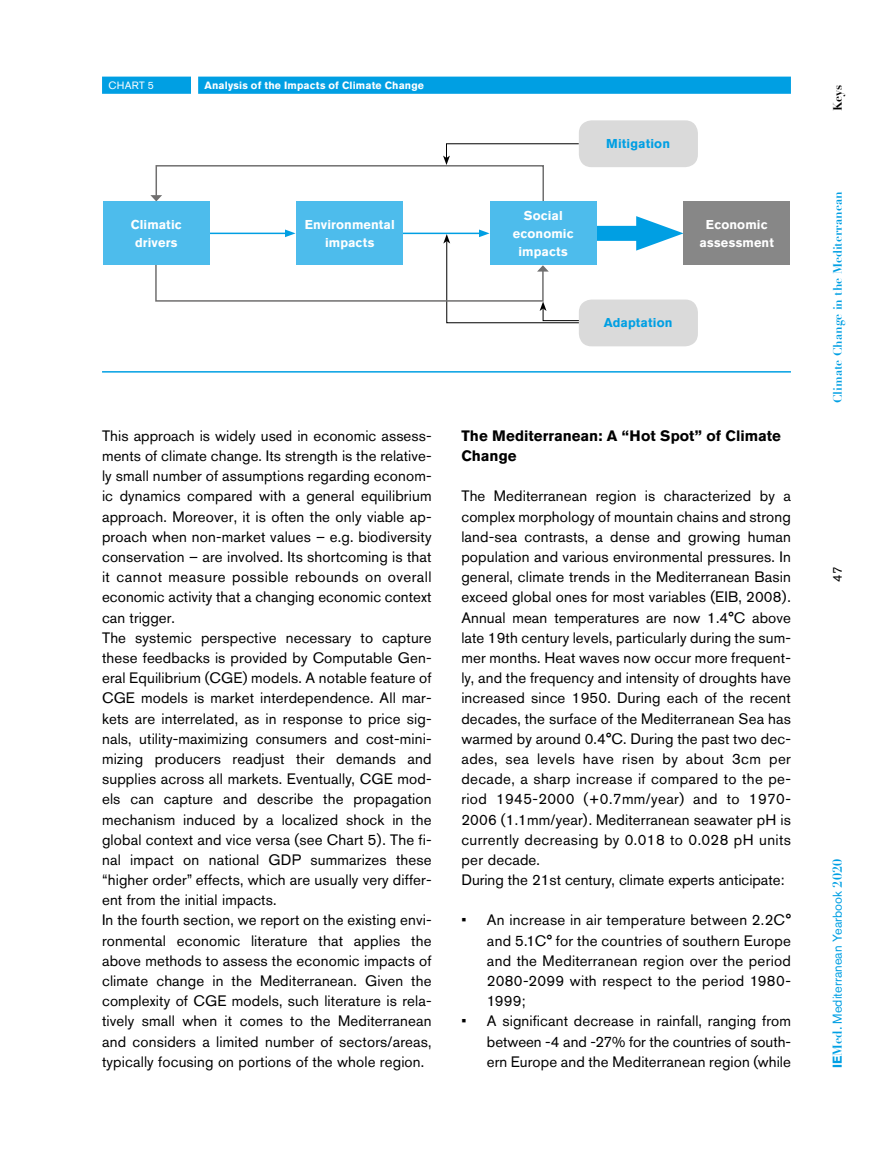
<style>
.page{position:relative;width:893px;height:1149px;background:#fff}
.page>*{position:absolute;margin:0;border:0;box-sizing:border-box;transform-origin:0 0}
.t1{font:15px/20.2px "Akzidenz Grotesk BQ";letter-spacing:.01em;color:#000}
.t2{font:700 15px/20.2px "Akzidenz Grotesk BQ";letter-spacing:.005em;color:#000}
.t3{font:700 12.75px/18px "Akzidenz Grotesk BQ";letter-spacing:.01em;color:#fff;text-align:center}
.t4{font:12.75px "Akzidenz Grotesk BQ";color:#009fe3}
.t5{font:700 12.75px "Akzidenz Grotesk BQ";letter-spacing:.01em;color:#009fe3}
.t6{font:12.75px "Akzidenz Grotesk BQ";color:#000}
.t7{font:700 12px "Didot LT Std";letter-spacing:.005em;color:#009fe3}
.t8{font:700 12px "Didot LT Std";color:#000}
.t9{font:700 10.5px "Akzidenz Grotesk BQ";letter-spacing:.015em;color:#fff}
.t10{font:10.5px "Akzidenz Grotesk BQ";letter-spacing:.03em;color:#fff}
.s1{font-weight:700}
.s2{font-family:"Didot LT Std";font-weight:700}
</style>
<div class="page">
<hr style="left:102px;top:371px;width:689px;height:1px;background:#009fe3">
<div style="left:102px;top:77px;width:689px;height:17px;background:#009fe3"></div>
<div style="left:191px;top:77px;width:7px;height:17px;background:#fff"></div>
<svg style="left:150px;top:143px;width:430px;height:63px"></svg>
<svg style="left:155px;top:216px;width:529px;height:107px"></svg>
<div style="left:103px;top:201px;width:106px;height:64px;background:#4dbcec"></div>
<div style="left:297px;top:201px;width:106px;height:64px;background:#4dbcec"></div>
<div style="left:490px;top:201px;width:106px;height:64px;background:#4dbcec"></div>
<div style="left:684px;top:201px;width:106px;height:64px;background:#878787"></div>
<div style="left:579px;top:120px;width:119px;height:47px;background:#dadada;border-radius:13px"></div>
<div style="left:579px;top:299px;width:119px;height:47px;background:#dadada;border-radius:13px"></div>
<p class="t10" style="left:108px;top:79px;width:47px">CHART 5</p>
<p class="t9" style="left:205px;top:79px;width:221px">Analysis of the Impacts of Climate Change</p>
<p class="t5" style="left:606px;top:136px;width:65px">Mitigation</p>
<p class="t3" style="left:131px;top:215px;width:52px">Climatic drivers</p>
<p class="t3" style="left:305px;top:215px;width:92px">Environmental impacts</p>
<p class="t3" style="left:513px;top:206px;width:62px">Social economic impacts</p>
<p class="t3" style="left:699px;top:215px;width:76px">Economic assessment</p>
<p class="t5" style="left:604px;top:315px;width:70px">Adaptation</p>
<p class="t1" style="left:102px;top:425px;width:331px">This approach is widely used in economic assess&shy;ments of climate change. Its strength is the relative&shy;ly small number of assumptions regarding econom&shy;ic dynamics compared with a general equilibrium approach. Moreover, it is often the only viable ap&shy;proach when non-market values – e.g. biodiversity conservation – are involved. Its shortcoming is that it cannot measure possible rebounds on overall economic activity that a changing economic context can trigger.<br>The systemic perspective necessary to capture these feedbacks is provided by Computable Gen&shy;eral Equilibrium (CGE) models. A notable feature of CGE models is market interdependence. All mar&shy;kets are interrelated, as in response to price sig&shy;nals, utility-maximizing consumers and cost-mini&shy;mizing producers readjust their demands and supplies across all markets. Eventually, CGE mod&shy;els can capture and describe the propagation mechanism induced by a localized shock in the global context and vice versa (see Chart 5). The fi&shy;nal impact on national GDP summarizes these “higher order” effects, which are usually very differ&shy;ent from the initial impacts.<br>In the fourth section, we report on the existing envi&shy;ronmental economic literature that applies the above methods to assess the economic impacts of climate change in the Mediterranean. Given the complexity of CGE models, such literature is rela&shy;tively small when it comes to the Mediterranean and considers a limited number of sectors/areas, typically focusing on portions of the whole region.</p>
<p class="t2" style="left:461px;top:425px;width:321px">The Mediterranean: A “Hot Spot” of Climate<br>Change</p>
<p class="t1" style="left:461px;top:486px;width:331px">The Mediterranean region is characterized by a complex morphology of mountain chains and strong land-sea contrasts, a dense and growing human population and various environmental pressures. In general, climate trends in the Mediterranean Basin exceed global ones for most variables (EIB, 2008).<br>Annual mean temperatures are now 1.4°C above late 19th century levels, particularly during the sum&shy;mer months. Heat waves now occur more frequent&shy;ly, and the frequency and intensity of droughts have increased since 1950. During each of the recent decades, the surface of the Mediterranean Sea has warmed by around 0.4°C. During the past two dec&shy;ades, sea levels have risen by about 3cm per decade, a sharp increase if compared to the pe&shy;riod 1945-2000 (+0.7mm/year) and to 1970- 2006 (1.1mm/year). Mediterranean seawater pH is currently decreasing by 0.018 to 0.028 pH units per decade.<br>During the 21st century, climate experts anticipate:</p>
<p class="t1" style="left:487px;top:909px;width:306px;text-align:justify;text-indent:-26px">• An increase in air temperature between 2.2C° and 5.1C° for the countries of southern Europe and the Mediterranean region over the period 2080-2099 with respect to the period 1980- 1999;</p>
<p class="t1" style="left:487px;top:1010px;width:306px;text-align:justify;text-indent:-26px">• A significant decrease in rainfall, ranging from between -4 and -27% for the countries of south&shy;ern Europe and the Mediterranean region (while</p>
<p class="t8" style="left:830px;top:111px;width:28px;rotate:-90deg">Keys</p>
<p class="t7" style="left:830px;top:403px;width:213px;rotate:-90deg">Climate Change in the Mediterranean</p>
<p class="t6" style="left:830px;top:581px;width:16px;rotate:-90deg">47</p>
<p class="t4" style="left:830px;top:1067px;width:210px;rotate:-90deg"><span class="s1">IE</span><span class="s2">Med.</span> Mediterranean Yearbook <span class="s2">2020</span></p>
</div>
